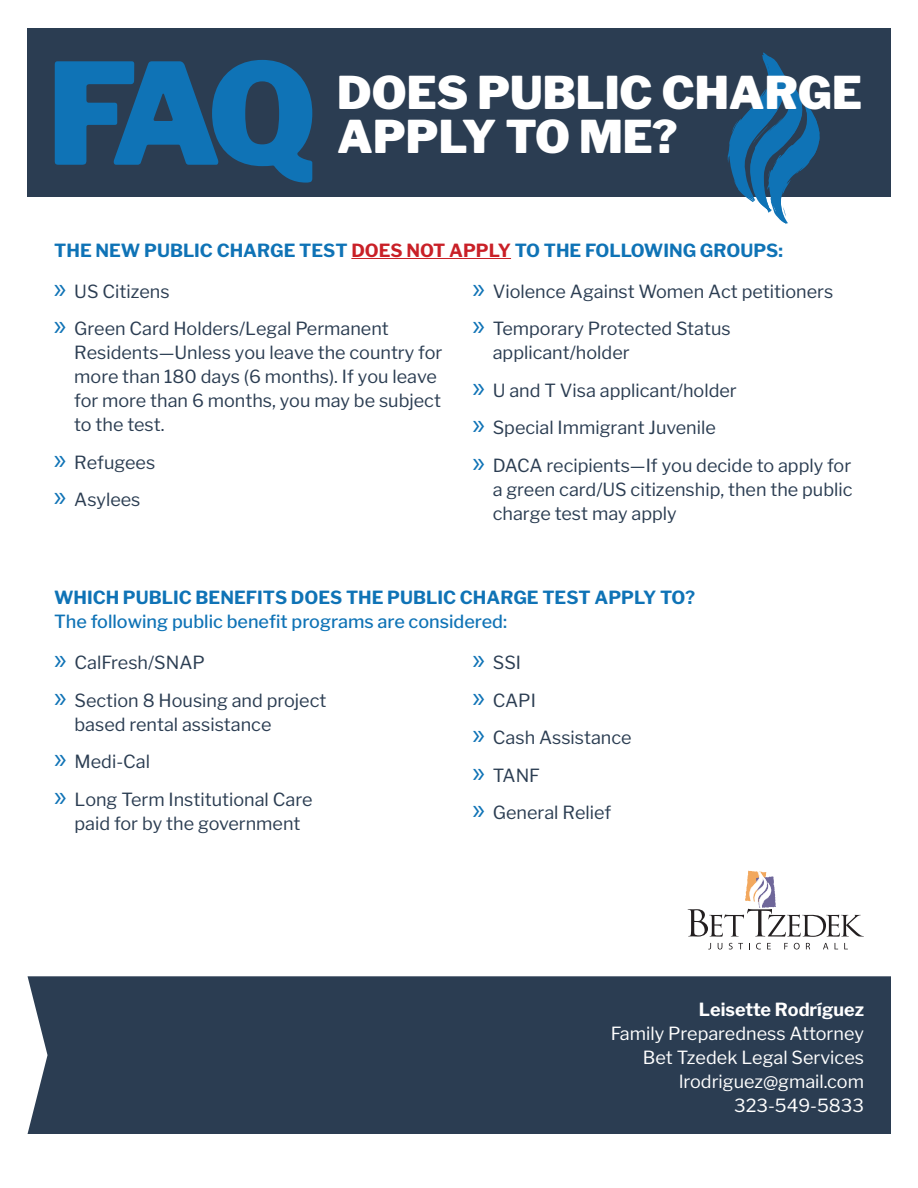
<style>
.page{position:relative;width:918px;height:1188px;background:#fff}
.page>*{position:absolute;margin:0;border:0;box-sizing:border-box;transform-origin:0 0}
.t1{font:900 139.5px "Libre Franklin";color:#0f73b6}
.t2{font:900 44.85px/44.8px "Libre Franklin";color:#fff}
.t3{font:18px/37.5px "Libre Franklin";color:#2b3d52}
.t4{font:700 18px "Libre Franklin";color:#0f73b6}
.t5{font:18px/24px "Libre Franklin";color:#fff;text-align:right}
.t6{font:500 18px "Libre Franklin";color:#0f73b6}
.t7{font:700 18px "Libre Franklin";color:#fff}
.s1{color:#c92027}
.s2{font-family:"Myriad Pro";font-size:30px;color:#0f73b6}
</style>
<div class="page">
<div style="left:27px;top:28px;width:864px;height:169px;background:#2b3d52"></div>
<svg style="left:727px;top:52px;width:93px;height:172px"></svg>
<div style="left:28px;top:976px;width:863px;height:158px;background:#2b3d52"></div>
<svg style="left:688px;top:870px;width:176px;height:67px"></svg>
<svg style="left:718px;top:943px;width:4px;height:7px"></svg>
<svg style="left:729px;top:943px;width:14px;height:6px"></svg>
<svg style="left:756px;top:943px;width:5px;height:6px"></svg>
<svg style="left:767px;top:943px;width:4px;height:6px"></svg>
<svg style="left:784px;top:943px;width:4px;height:6px"></svg>
<svg style="left:794px;top:943px;width:6px;height:7px"></svg>
<svg style="left:806px;top:943px;width:4px;height:6px"></svg>
<svg style="left:823px;top:943px;width:5px;height:6px"></svg>
<svg style="left:844px;top:943px;width:4px;height:6px"></svg>
<hr style="left:351px;top:258px;width:160px;height:1px;background:#c92027">
<h1 class="t1" style="left:48px;top:30px;width:271px">FAQ</h1>
<h2 class="t2" style="left:337px;top:70px;width:526px">DOES PUBLIC CHARGE<br>APPLY TO ME?</h2>
<p class="t4" style="left:54px;top:240px;width:730px">THE NEW PUBLIC CHARGE TEST <span class="s1">DOES NOT APPLY</span> TO THE FOLLOWING GROUPS:</p>
<p class="t3" style="left:54px;top:272px;width:336px"><span class="s2">»</span> US Citizens<br><span class="s2">»</span> Green Card Holders/Legal Permanent</p>
<p class="t3" style="left:74px;top:341px;width:370px;line-height:24px">Residents—Unless you leave the country for more than 180 days (6 months). If you leave for more than 6 months, you may be subject to the test.</p>
<p class="t3" style="left:54px;top:443px;width:103px"><span class="s2">»</span> Refugees <span class="s2">»</span> Asylees</p>
<p class="t3" style="left:472px;top:272px;width:362px"><span class="s2">»</span> Violence Against Women Act petitioners <span class="s2">»</span> Temporary Protected Status</p>
<p class="t3" style="left:472px;top:334px;width:380px;text-indent:20px">applicant/holder<br><span class="s2">»</span> U and T Visa applicant/holder<br><span class="s2">»</span> Special Immigrant Juvenile<br><span class="s2">»</span> DACA recipients—If you decide to apply for</p>
<p class="t3" style="left:493px;top:477px;width:361px;line-height:24px">a green card/US citizenship, then the public charge test may apply</p>
<p class="t4" style="left:54px;top:587px;width:643px">WHICH PUBLIC BENEFITS DOES THE PUBLIC CHARGE TEST APPLY TO?</p>
<p class="t6" style="left:54px;top:611px;width:455px">The following public benefit programs are considered:</p>
<p class="t3" style="left:54px;top:644px;width:274px"><span class="s2">»</span> CalFresh/SNAP<br><span class="s2">»</span> Section 8 Housing and project</p>
<p class="t3" style="left:54px;top:705px;width:260px;text-indent:20px">based rental assistance<br><span class="s2">»</span> Medi-Cal<br><span class="s2">»</span> Long Term Institutional Care</p>
<p class="t3" style="left:75px;top:804px;width:228px">paid for by the government</p>
<p class="t3" style="left:473px;top:644px;width:161px"><span class="s2">»</span> SSI<br><span class="s2">»</span> CAPI<br><span class="s2">»</span> Cash Assistance <span class="s2">»</span> TANF<br><span class="s2">»</span> General Relief</p>
<p class="t7" style="left:699px;top:999px;width:167px">Leisette Rodríguez</p>
<p class="t5" style="left:611px;top:1021px;width:255px">Family Preparedness Attorney<br>Bet Tzedek Legal Services lrodriguez@gmail.com<br>323-549-5833</p>
</div>
